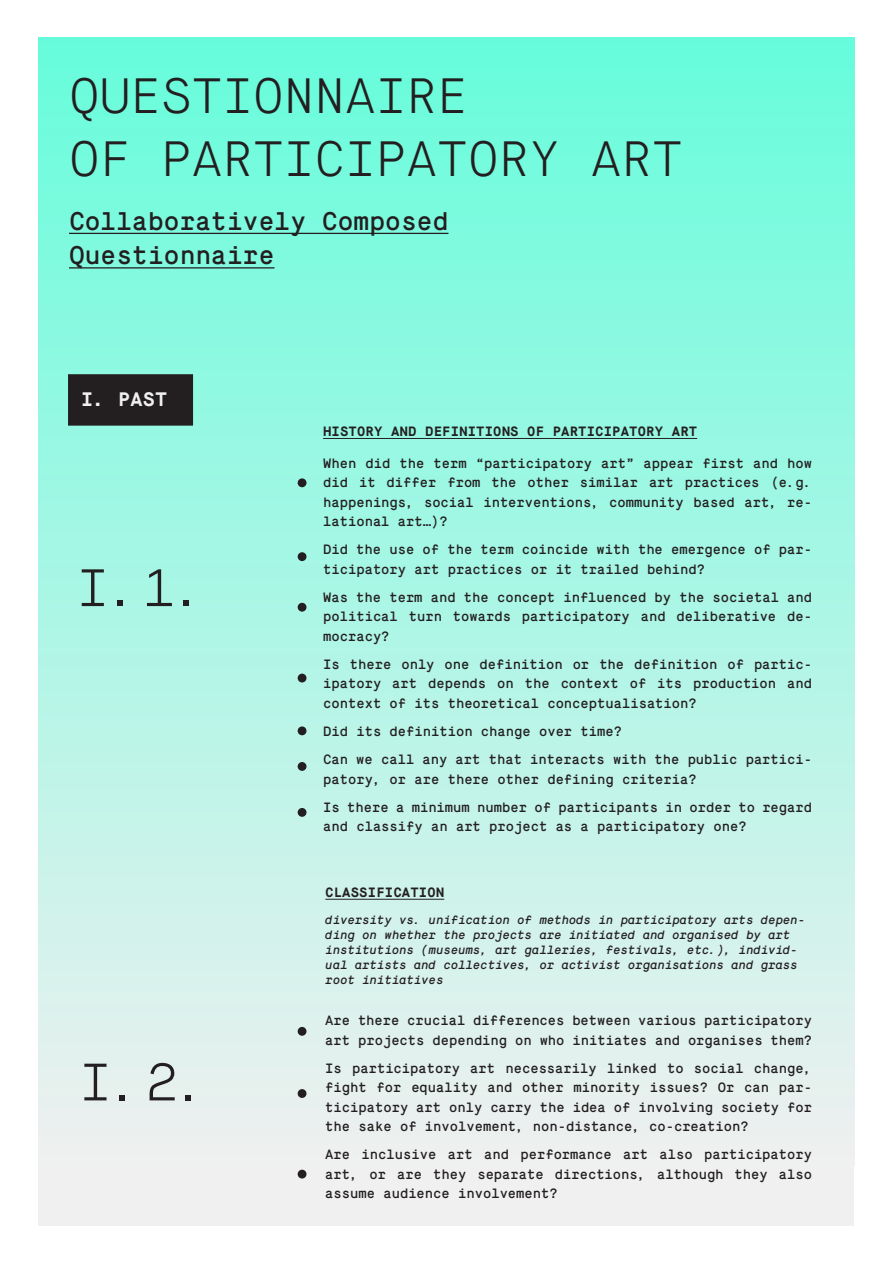
<style>
.page{position:relative;width:893px;height:1263px;background:#fff}
.page>*{position:absolute;margin:0;border:0;box-sizing:border-box;transform-origin:0 0}
.t1{font:300 52.5px "Maison Mono";color:#231f20}
.t2{font:300 49.5px "Maison Mono";color:#231f20}
.t3{font:25.5px "Maison Mono";color:#231f20}
.t4{font:700 19.5px "Maison Mono";color:#f0f0f0}
.t5{font:13.5px/19.5px "Maison Mono";letter-spacing:-.005em;color:#231f20;text-align:justify}
.t6{font:700 13.5px "Maison Mono";letter-spacing:.01em;color:#231f20}
.t7{font:italic 12px/15px "Maison Mono";letter-spacing:-.005em;color:#231f20}
</style>
<div class="page">
<div style="left:39px;top:233px;width:815px;height:992px;background:#f0f0f0"></div>
<div style="left:39px;top:38px;width:815px;height:1127px;background:linear-gradient(to bottom,#66fcdb,#eff0f0)"></div>
<hr style="left:69px;top:233px;width:379px;height:1px;background:#231f20">
<hr style="left:69px;top:267px;width:206px;height:1px;background:#231f20">
<div style="left:69px;top:375px;width:123px;height:50px;background:#231f20"></div>
<div style="left:68px;top:374px;width:125px;height:52px;border:2px solid #231f20"></div>
<hr style="left:323px;top:438px;width:374px;height:1px;background:#231f20">
<div style="left:298px;top:478px;width:8px;height:9px;background:#231f20;border-radius:50%"></div>
<div style="left:298px;top:552px;width:8px;height:9px;background:#231f20;border-radius:50%"></div>
<div style="left:298px;top:603px;width:8px;height:9px;background:#231f20;border-radius:50%"></div>
<div style="left:298px;top:674px;width:8px;height:8px;background:#231f20;border-radius:50%"></div>
<div style="left:298px;top:726px;width:8px;height:9px;background:#231f20;border-radius:50%"></div>
<div style="left:298px;top:762px;width:8px;height:9px;background:#231f20;border-radius:50%"></div>
<div style="left:298px;top:808px;width:8px;height:9px;background:#231f20;border-radius:50%"></div>
<hr style="left:325px;top:899px;width:119px;height:1px;background:#231f20">
<div style="left:298px;top:1027px;width:8px;height:9px;background:#231f20;border-radius:50%"></div>
<div style="left:298px;top:1170px;width:8px;height:8px;background:#231f20;border-radius:50%"></div>
<div style="left:298px;top:1089px;width:8px;height:9px;background:#231f20;border-radius:50%"></div>
<p class="t2" style="left:69px;top:67px;width:400px">QUESTIONNAIRE</p>
<p class="t2" style="left:69px;top:130px;width:615px">OF PARTICIPATORY ART</p>
<p class="t3" style="left:69px;top:206px;width:381px">Collaboratively Composed</p>
<p class="t3" style="left:69px;top:240px;width:207px">Questionnaire</p>
<p class="t4" style="left:81px;top:387px;width:87px">I. PAST</p>
<p class="t1" style="left:77px;top:558px;width:133px">I.1.</p>
<p class="t1" style="left:79px;top:1053px;width:133px">I.2.</p>
<p class="t6" style="left:323px;top:423px;width:376px">HISTORY AND DEFINITIONS OF PARTICIPATORY ART</p>
<p class="t5" style="left:323px;top:454px;width:491px">When did the term “participatory art” appear first and how did it differ from the other similar art practices (e.g. happenings, social interventions, community based art, re&shy;lational art…)?</p>
<p class="t5" style="left:323px;top:540px;width:490px">Did the use of the term coincide with the emergence of par&shy;ticipatory art practices or it trailed behind?</p>
<p class="t5" style="left:323px;top:588px;width:490px">Was the term and the concept influenced by the societal and political turn towards participatory and deliberative de&shy;mocracy?</p>
<p class="t5" style="left:323px;top:655px;width:490px">Is there only one definition or the definition of partic&shy;ipatory art depends on the context of its production and context of its theoretical conceptualisation?</p>
<p class="t5" style="left:323px;top:722px;width:300px">Did its definition change over time?</p>
<p class="t5" style="left:323px;top:750px;width:490px">Can we call any art that interacts with the public partici&shy;patory, or are there other defining criteria?</p>
<p class="t5" style="left:323px;top:797px;width:491px">Is there a minimum number of participants in order to regard and classify an art project as a participatory one?</p>
<p class="t6" style="left:325px;top:884px;width:120px">CLASSIFICATION</p>
<p class="t7" style="left:325px;top:913px;width:481px">diversity vs. unification of methods in participatory arts depen&shy;ding on whether the projects are initiated and organised by art institutions (museums, art galleries, festivals, etc.), individ&shy;ual artists and collectives, or activist organisations and grass root initiatives</p>
<p class="t5" style="left:325px;top:1011px;width:488px">Are there crucial differences between various participatory art projects depending on who initiates and organises them?</p>
<p class="t5" style="left:325px;top:1058px;width:488px">Is participatory art necessarily linked to social change, fight for equality and other minority issues? Or can par&shy;ticipatory art only carry the idea of involving society for the sake of involvement, non-distance, co-creation?</p>
<p class="t5" style="left:325px;top:1145px;width:488px">Are inclusive art and performance art also participatory art, or are they separate directions, although they also assume audience involvement?</p>
</div>
